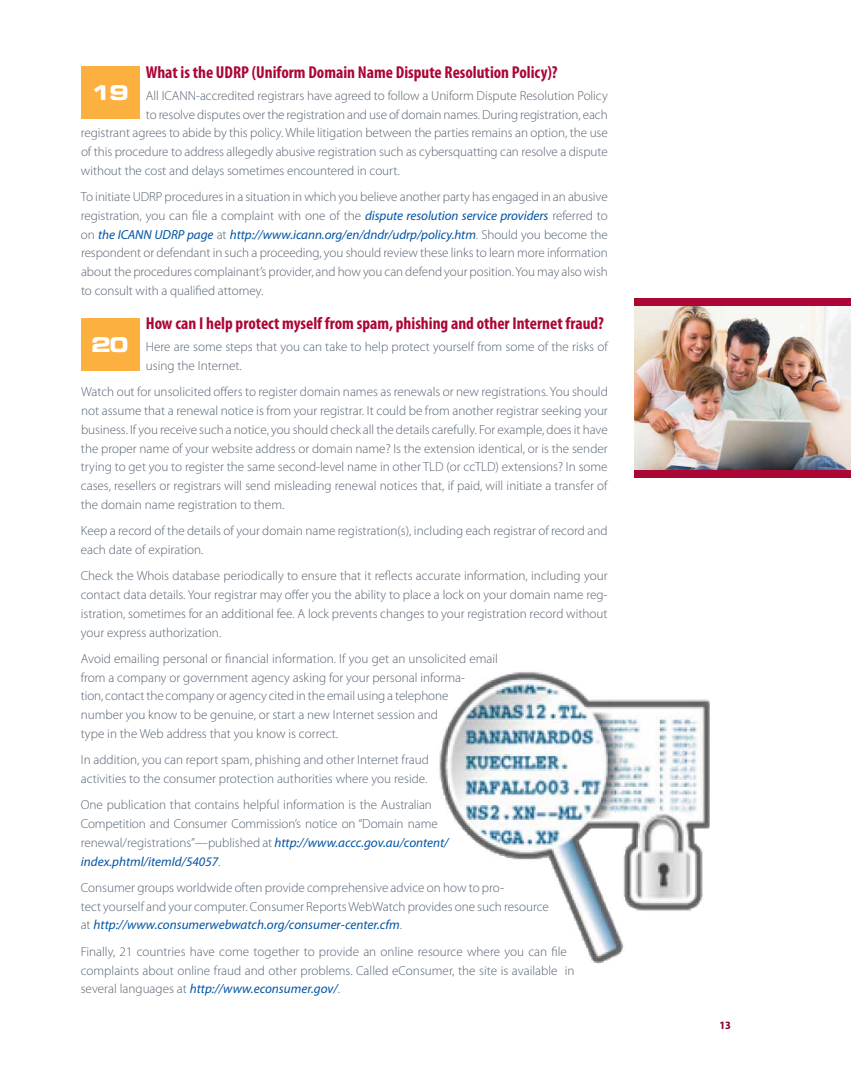
<style>
.page{position:relative;width:851px;height:1067px;background:#fff}
.page>*{position:absolute;margin:0;border:0;box-sizing:border-box;transform-origin:0 0}
.t1{font:700 expanded 20.25px "Square 721 BT";color:#fff}
.t2{font:700 condensed 17.25px "Myriad Pro";color:#ab0634}
.t3{font:300 13.2px/18.8px "Myriad Pro";color:#556270}
.t4{font:700 semi-condensed 11.25px "Myriad Pro";color:#820024}
.s1{font-weight:400;font-style:italic;color:#0054a4}
</style>
<div class="page">
<div style="left:81px;top:66px;width:58px;height:53px;background:#fbb040"></div>
<div style="left:81px;top:318px;width:58px;height:52px;background:#fbb040"></div>
<img style="left:439px;top:672px;width:271px;height:292px">
<div style="left:634px;top:298px;width:216px;height:179px;background:#ab0634"></div>
<img style="left:634px;top:306px;width:216px;height:163px">
<h2 class="t2" style="left:146px;top:62px;width:413px">What is the UDRP (Uniform Domain Name Dispute Resolution Policy)?</h2>
<p class="t3" style="left:146px;top:86px;width:463px">All ICANN-accredited registrars have agreed to follow a Uniform Dispute Resolution Policy</p>
<p class="t3" style="left:146px;top:105px;width:463px">to resolve disputes over the registration and use of domain names. During registration, each</p>
<p class="t3" style="left:81px;top:124px;width:528px">registrant agrees to abide by this policy. While litigation between the parties remains an option, the use</p>
<p class="t3" style="left:81px;top:142px;width:528px">of this procedure to address allegedly abusive registration such as cybersquatting can resolve a dispute</p>
<p class="t3" style="left:81px;top:161px;width:320px">without the cost and delays sometimes encountered in court.</p>
<p class="t3" style="left:81px;top:188px;width:528px;text-align:justify">To initiate UDRP procedures in a situation in which you believe another party has engaged in an abusive registration, you can file a complaint with one of the <span class="s1">dispute resolution service providers</span> referred to on <span class="s1">the ICANN UDRP page</span> at <span class="s1">http://www.icann.org/en/dndr/udrp/policy.htm</span>. Should you become the respondent or defendant in such a proceeding, you should review these links to learn more information about the procedures complainant’s provider, and how you can defend your position.You may also wish to consult with a qualified attorney.</p>
<h1 class="t1" style="left:91px;top:332px;width:39px">20</h1>
<h1 class="t1" style="left:91px;top:81px;width:39px">19</h1>
<h2 class="t2" style="left:146px;top:314px;width:459px">How can I help protect myself from spam, phishing and other Internet fraud?</h2>
<p class="t3" style="left:146px;top:337px;width:463px">Here are some steps that you can take to help protect yourself from some of the risks of using the Internet.</p>
<p class="t3" style="left:81px;top:382px;width:528px;text-align:justify">Watch out for unsolicited offers to register domain names as renewals or new registrations. You should not assume that a renewal notice is from your registrar. It could be from another registrar seeking your business. If you receive such a notice, you should check all the details carefully. For example, does it have the proper name of your website address or domain name? Is the extension identical, or is the sender trying to get you to register the same second-level name in other TLD (or ccTLD) extensions? In some cases, resellers or registrars will send misleading renewal notices that, if paid, will initiate a transfer of the domain name registration to them.</p>
<p class="t3" style="left:81px;top:521px;width:528px">Keep a record of the details of your domain name registration(s), including each registrar of record and each date of expiration.</p>
<p class="t3" style="left:81px;top:566px;width:528px;text-align:justify">Check the Whois database periodically to ensure that it reflects accurate information, including your contact data details. Your registrar may offer you the ability to place a lock on your domain name reg&shy;istration, sometimes for an additional fee. A lock prevents changes to your registration record without your express authorization.</p>
<p class="t3" style="left:81px;top:649px;width:418px">Avoid emailing personal or financial information. If you get an unsolicited email from a company or government agency asking for your personal informa-<br>tion, contactthe company or agency cited in the email using a telephone<br>number you know to be genuine, or start a new Internet session and<br>type in the Web address that you know is correct.</p>
<p class="t3" style="left:81px;top:750px;width:349px">In addition, you can report spam, phishing and other Internet fraud activities to the consumer protection authorities where you reside.</p>
<p class="t3" style="left:81px;top:795px;width:369px">One publication that contains helpful information is the Australian Competition and Consumer Commission’s notice on “Domain name renewal/registrations”—published at <span class="s1">http://www.accc.gov.au/content/ index.phtml/itemId/54057</span>.</p>
<p class="t3" style="left:81px;top:878px;width:469px">Consumer groups worldwide often provide comprehensive advice on how to pro-<br>tect yourself and your computer. Consumer ReportsWebWatch provides one such resource at <span class="s1">http://www.consumerwebwatch.org/consumer-center.cfm</span>.</p>
<p class="t3" style="left:81px;top:942px;width:495px">Finally, 21 countries have come together to provide an online resource where you can file complaints about online fraud and other problems. Called eConsumer, the site is available in several languages at <span class="s1">http://www.econsumer.gov/</span>.</p>
<p class="t4" style="left:719px;top:1018px;width:13px">13</p>
</div>
